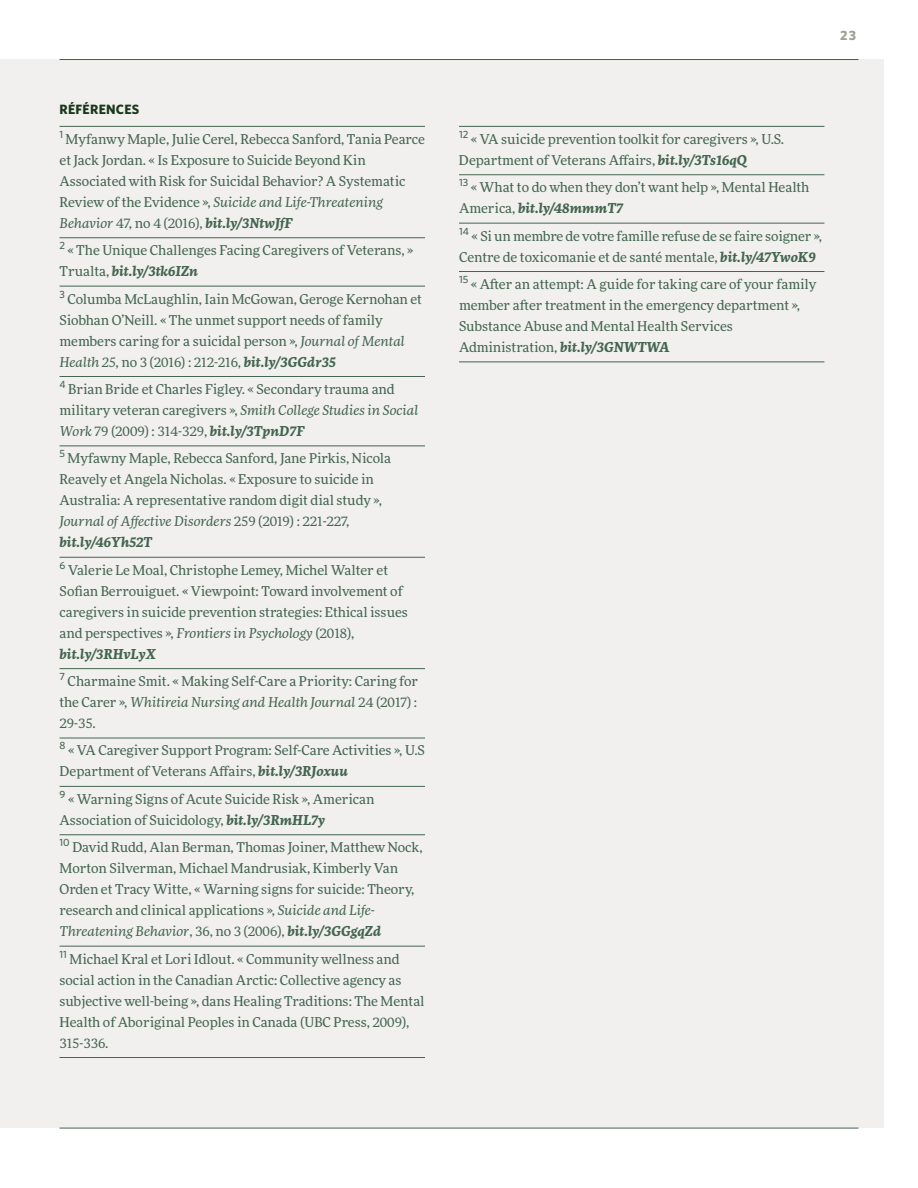
<style>
.page{position:relative;width:918px;height:1188px;background:#fff}
.page>*{position:absolute;margin:0;border:0;box-sizing:border-box;transform-origin:0 0}
.t1{font:13.5px/21px "More Pro";color:#446550}
.t2{font:700 13.5px "Whitney HTF";letter-spacing:.02em;color:#1b371a}
.t3{font:700 13.5px "Whitney HTF";color:#9aa094}
.s1{font-style:italic}
.s2{font-weight:700;font-style:italic}
</style>
<div class="page">
<div style="left:0;top:60px;width:884px;height:1068px;background:#f1f0ee"></div>
<hr style="left:60px;top:59px;width:798px;height:1px;background:#446550">
<hr style="left:60px;top:1128px;width:798px;height:1px;background:#446550">
<hr style="left:60px;top:126px;width:365px;height:1px;background:#446550">
<hr style="left:60px;top:237px;width:365px;height:1px;background:#446550">
<hr style="left:60px;top:286px;width:365px;height:1px;background:#446550">
<hr style="left:60px;top:376px;width:365px;height:1px;background:#446550">
<hr style="left:60px;top:445px;width:365px;height:1px;background:#446550">
<hr style="left:60px;top:557px;width:365px;height:1px;background:#446550">
<hr style="left:60px;top:668px;width:365px;height:1px;background:#446550">
<hr style="left:60px;top:738px;width:365px;height:1px;background:#446550">
<hr style="left:60px;top:786px;width:365px;height:1px;background:#446550">
<hr style="left:60px;top:834px;width:365px;height:1px;background:#446550">
<hr style="left:60px;top:946px;width:365px;height:1px;background:#446550">
<hr style="left:60px;top:1057px;width:365px;height:1px;background:#446550">
<hr style="left:459px;top:126px;width:365px;height:1px;background:#446550">
<hr style="left:459px;top:174px;width:365px;height:1px;background:#446550">
<hr style="left:459px;top:223px;width:365px;height:1px;background:#446550">
<hr style="left:459px;top:271px;width:365px;height:1px;background:#446550">
<hr style="left:459px;top:362px;width:365px;height:1px;background:#446550">
<p class="t2" style="left:60px;top:101px;width:81px">RÉFÉRENCES</p>
<p class="t1" style="left:60px;top:128px;width:367px"><sup>1</sup> Myfanwy Maple, Julie Cerel, Rebecca Sanford, Tania Pearce et Jack Jordan. « Is Exposure to Suicide Beyond Kin Associated with Risk for Suicidal Behavior? A Systematic Review of the Evidence », <span class="s1">Suicide and Life-Threatening Behavior</span> 47, no 4 (2016), <span class="s2">bit.ly/3NtwJfF</span></p>
<p class="t1" style="left:60px;top:239px;width:356px"><sup>2</sup> « The Unique Challenges Facing Caregivers of Veterans, »<br>Trualta, <span class="s2">bit.ly/3tk6IZn</span></p>
<p class="t1" style="left:60px;top:288px;width:364px"><sup>3</sup> Columba McLaughlin, Iain McGowan, Geroge Kernohan et Siobhan O’Neill. « The unmet support needs of family members caring for a suicidal person », <span class="s1">Journal of Mental Health 25</span>, no 3 (2016) : 212-216, <span class="s2">bit.ly/3GGdr35</span></p>
<p class="t1" style="left:60px;top:378px;width:360px"><sup>4</sup> Brian Bride et Charles Figley. « Secondary trauma and military veteran caregivers », <span class="s1">Smith College Studies in Social<br>Work</span> 79 (2009) : 314-329, <span class="s2">bit.ly/3TpnD7F</span></p>
<p class="t1" style="left:60px;top:447px;width:333px"><sup>5</sup> Myfawny Maple, Rebecca Sanford, Jane Pirkis, Nicola Reavely et Angela Nicholas. « Exposure to suicide in Australia: A representative random digit dial study », <span class="s1">Journal of Affective Disorders</span> 259 (2019) : 221-227, <span class="s2">bit.ly/46Yh52T</span></p>
<p class="t1" style="left:60px;top:559px;width:350px"><sup>6</sup> Valerie Le Moal, Christophe Lemey, Michel Walter et Sofian Berrouiguet. « Viewpoint: Toward involvement of caregivers in suicide prevention strategies: Ethical issues and perspectives », <span class="s1">Frontiers in Psychology</span> (2018), <span class="s2">bit.ly/3RHvLyX</span></p>
<p class="t1" style="left:60px;top:670px;width:360px;text-align:justify"><sup>7</sup> Charmaine Smit. « Making Self-Care a Priority: Caring for the Carer », <span class="s1">Whitireia Nursing and Health Journal</span> 24 (2017) :<br>29-35.</p>
<p class="t1" style="left:60px;top:739px;width:367px"><sup>8</sup> « VA Caregiver Support Program: Self-Care Activities », U.S<br>Department of Veterans Affairs, <span class="s2">bit.ly/3RJoxuu</span></p>
<p class="t1" style="left:60px;top:788px;width:316px"><sup>9</sup> « Warning Signs of Acute Suicide Risk », American<br>Association of Suicidology, <span class="s2">bit.ly/3RmHL7y</span></p>
<p class="t1" style="left:60px;top:836px;width:365px"><sup>10</sup> David Rudd, Alan Berman, Thomas Joiner, Matthew Nock, Morton Silverman, Michael Mandrusiak, Kimberly Van Orden et Tracy Witte, « Warning signs for suicide: Theory, research and clinical applications », <span class="s1">Suicide and Life-Threatening Behavior</span>, 36, no 3 (2006), <span class="s2">bit.ly/3GGgqZd</span></p>
<p class="t1" style="left:60px;top:948px;width:367px"><sup>11</sup> Michael Kral et Lori Idlout. « Community wellness and social action in the Canadian Arctic: Collective agency as subjective well-being », dans Healing Traditions: The Mental Health of Aboriginal Peoples in Canada (UBC Press, 2009), 315-336.</p>
<p class="t3" style="left:840px;top:27px;width:18px">23</p>
<p class="t1" style="left:459px;top:128px;width:327px"><sup>12</sup> « VA suicide prevention toolkit for caregivers », U.S.<br>Department of Veterans Affairs, <span class="s2">bit.ly/3Ts16qQ</span></p>
<p class="t1" style="left:459px;top:176px;width:352px"><sup>13</sup> « What to do when they don’t want help », Mental Health<br>America, <span class="s2">bit.ly/48mmmT7</span></p>
<p class="t1" style="left:459px;top:225px;width:365px"><sup>14</sup> « Si un membre de votre famille refuse de se faire soigner »,<br>Centre de toxicomanie et de santé mentale, <span class="s2">bit.ly/47YwoK9</span></p>
<p class="t1" style="left:459px;top:273px;width:359px"><sup>15</sup> « After an attempt: A guide for taking care of your family member after treatment in the emergency department », Substance Abuse and Mental Health Services Administration, <span class="s2">bit.ly/3GNWTWA</span></p>
</div>
